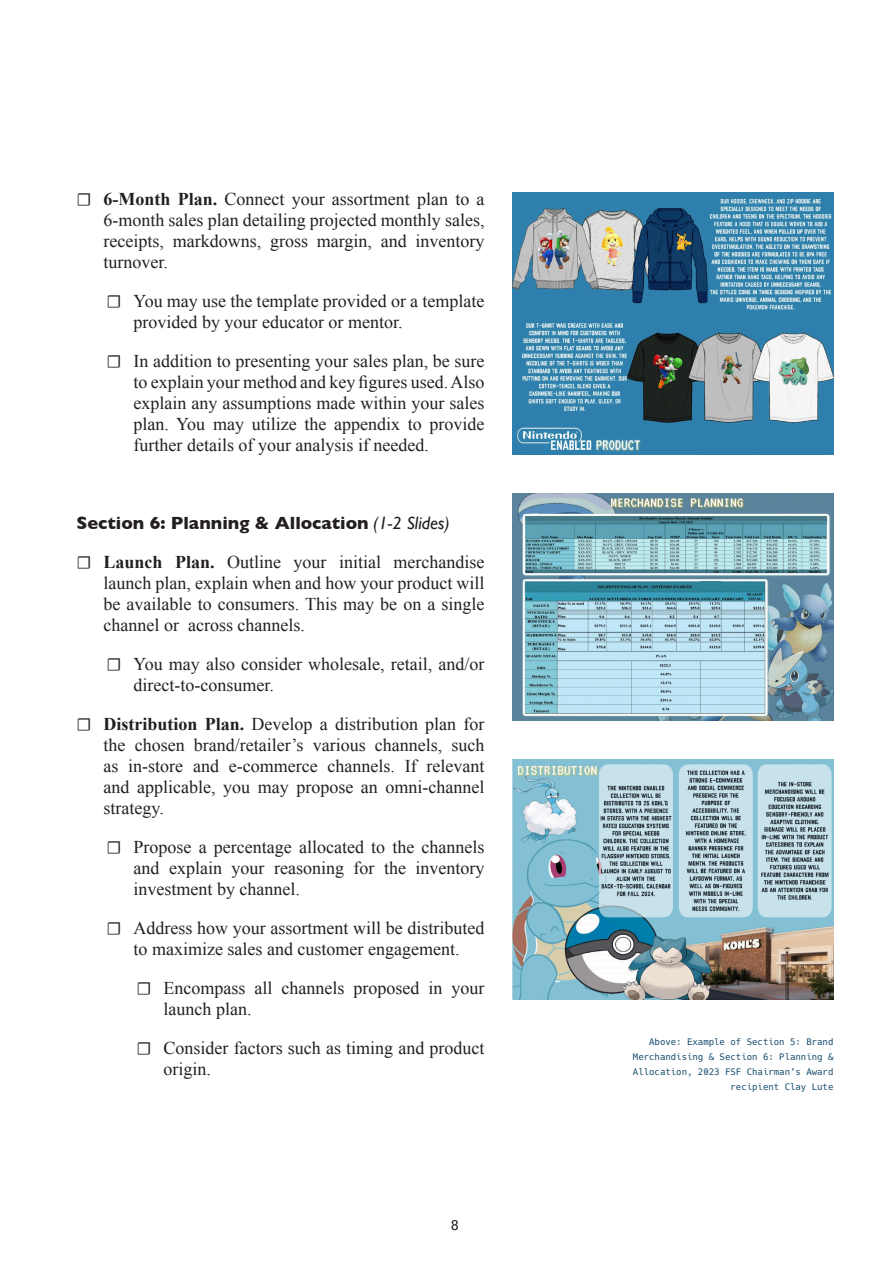
<style>
.page{position:relative;width:893px;height:1263px;background:#fff}
.page>*{position:absolute;margin:0;border:0;box-sizing:border-box;transform-origin:0 0}
.t1{font:18px/21px "Times New Roman";color:#231f20;text-align:justify}
.Body_Text_-_For_Excerpt{font:700 18px "Gill Sans";color:#231f20}
.t2{font:13.5px "Hack";color:#231f20}
.Caption_Text{font:9px/15px "Hack";color:#184e6e;text-align:right}
.s1{font-family:"Minion Pro"}
.s2{font-weight:700}
.s3{font-weight:400;font-style:italic}
</style>
<div class="page">
<img style="left:512px;top:493px;width:321px;height:228px">
<img style="left:512px;top:760px;width:321px;height:239px">
<img style="left:512px;top:193px;width:321px;height:261px">
<p class="t1" style="left:104px;top:188px;width:382px;text-indent:-27px"><span class="s1">☐</span> <span class="s2">6-Month Plan.</span> Connect your assortment plan to a 6-month sales plan detailing projected monthly sales, receipts, markdowns, gross margin, and inventory turnover.</p>
<p class="t1" style="left:134px;top:290px;width:352px;text-indent:-27px"><span class="s1">☐</span> You may use the template provided or a template provided by your educator or mentor.</p>
<p class="t1" style="left:134px;top:350px;width:352px;text-indent:-27px"><span class="s1">☐</span> In addition to presenting your sales plan, be sure to explain your method and key figures used. Also explain any assumptions made within your sales plan. You may utilize the appendix to provide further details of your analysis if needed.</p>
<p class="Body_Text_-_For_Excerpt" style="left:77px;top:508px;width:375px">Section 6: Planning &amp; Allocation <span class="s3">(1-2 Slides)</span></p>
<p class="t1" style="left:104px;top:551px;width:383px;text-indent:-27px"><span class="s1">☐</span> <span class="s2">Launch Plan.</span> Outline your initial merchandise launch plan, explain when and how your product will be available to consumers. This may be on a single channel or across channels.</p>
<p class="t1" style="left:134px;top:653px;width:352px;text-indent:-27px"><span class="s1">☐</span> You may also consider wholesale, retail, and/or direct-to-consumer.</p>
<p class="t1" style="left:104px;top:713px;width:382px;text-indent:-27px"><span class="s1">☐</span> <span class="s2">Distribution Plan.</span> Develop a distribution plan for the chosen brand/retailer’s various channels, such as in-store and e-commerce channels. If relevant and applicable, you may propose an omni-channel strategy.</p>
<p class="t1" style="left:134px;top:836px;width:352px;text-indent:-27px"><span class="s1">☐</span> Propose a percentage allocated to the channels and explain your reasoning for the inventory investment by channel.</p>
<p class="t1" style="left:107px;top:917px;width:379px;text-align:center"><span class="s1">☐</span> Address how your assortment will be distributed to maximize sales and customer engagement.</p>
<p class="t1" style="left:164px;top:977px;width:322px;text-indent:-27px"><span class="s1">☐</span> Encompass all channels proposed in your launch plan.</p>
<p class="t1" style="left:164px;top:1037px;width:322px;text-indent:-27px"><span class="s1">☐</span> Consider factors such as timing and product origin.</p>
<p class="t2" style="left:451px;top:1216px;width:10px">8</p>
<p class="Caption_Text" style="left:633px;top:1034px;width:202px">Above: Example of Section 5: Brand<br>Merchandising &amp; Section 6: Planning &amp;<br>Allocation, 2023 FSF Chairman’s Award recipient Clay Lute</p>
</div>
